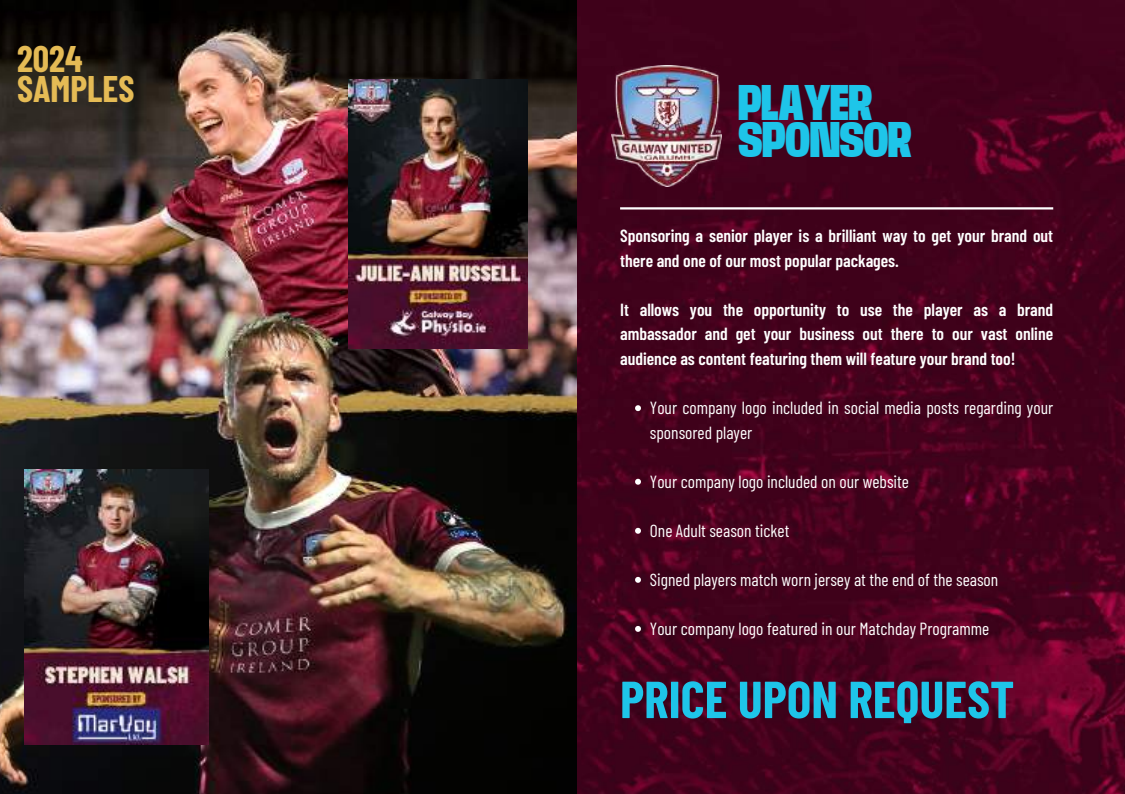
<style>
.page{position:relative;width:1125px;height:794px;background:#fff}
.page>*{position:absolute;margin:0;border:0;box-sizing:border-box;transform-origin:0 0}
.t1{font:700 51.9px "Barlow Condensed";color:#1ec5e9}
.t2{font:900 condensed 44.85px/36.3px "Base Neue Trial";color:#1ec5e9}
.t3{font:700 36.15px/29.2px "Barlow Condensed";color:#e5bb55}
.t4{font:600 17.55px/24.5px "Barlow Condensed";color:#fff}
.t5{font:17.55px/24.5px "Barlow Condensed";color:#fff}
</style>
<div class="page">
<img style="left:576px;top:0;width:549px;height:793px">
<hr style="left:620px;top:207px;width:433px;height:2px;background:#fff">
<img style="left:611px;top:66px;width:111px;height:120px">
<svg style="left:635px;top:405px;width:6px;height:6px"></svg>
<svg style="left:635px;top:478px;width:6px;height:6px"></svg>
<svg style="left:635px;top:527px;width:6px;height:6px"></svg>
<svg style="left:635px;top:576px;width:6px;height:6px"></svg>
<svg style="left:635px;top:625px;width:6px;height:6px"></svg>
<img style="left:0;top:0;width:576px;height:793px">
<img style="left:25px;top:469px;width:183px;height:274px">
<img style="left:348px;top:79px;width:179px;height:269px">
<h3 class="t3" style="left:17px;top:43px;width:119px">2024<br>SAMPLES</h3>
<h2 class="t2" style="left:738px;top:86px;width:175px">PLAYER<br>SPONSOR</h2>
<p class="t4" style="left:620px;top:223px;width:435px">Sponsoring a senior player is a brilliant way to get your brand out there and one of our most popular packages.</p>
<p class="t4" style="left:620px;top:296px;width:435px;text-align:justify">It allows you the opportunity to use the player as a brand ambassador and get your business out there to our vast online audience as content featuring them will feature your brand too!</p>
<p class="t5" style="left:650px;top:395px;width:405px">Your company logo included in social media posts regarding your sponsored player</p>
<p class="t5" style="left:650px;top:468px;width:261px">Your company logo included on our website</p>
<p class="t5" style="left:650px;top:517px;width:141px">One Adult season ticket</p>
<p class="t5" style="left:650px;top:566px;width:350px">Signed players match worn jersey at the end of the season</p>
<p class="t5" style="left:650px;top:615px;width:341px">Your company logo featured in our Matchday Programme</p>
<h1 class="t1" style="left:620px;top:665px;width:396px">PRICE UPON REQUEST</h1>
</div>
